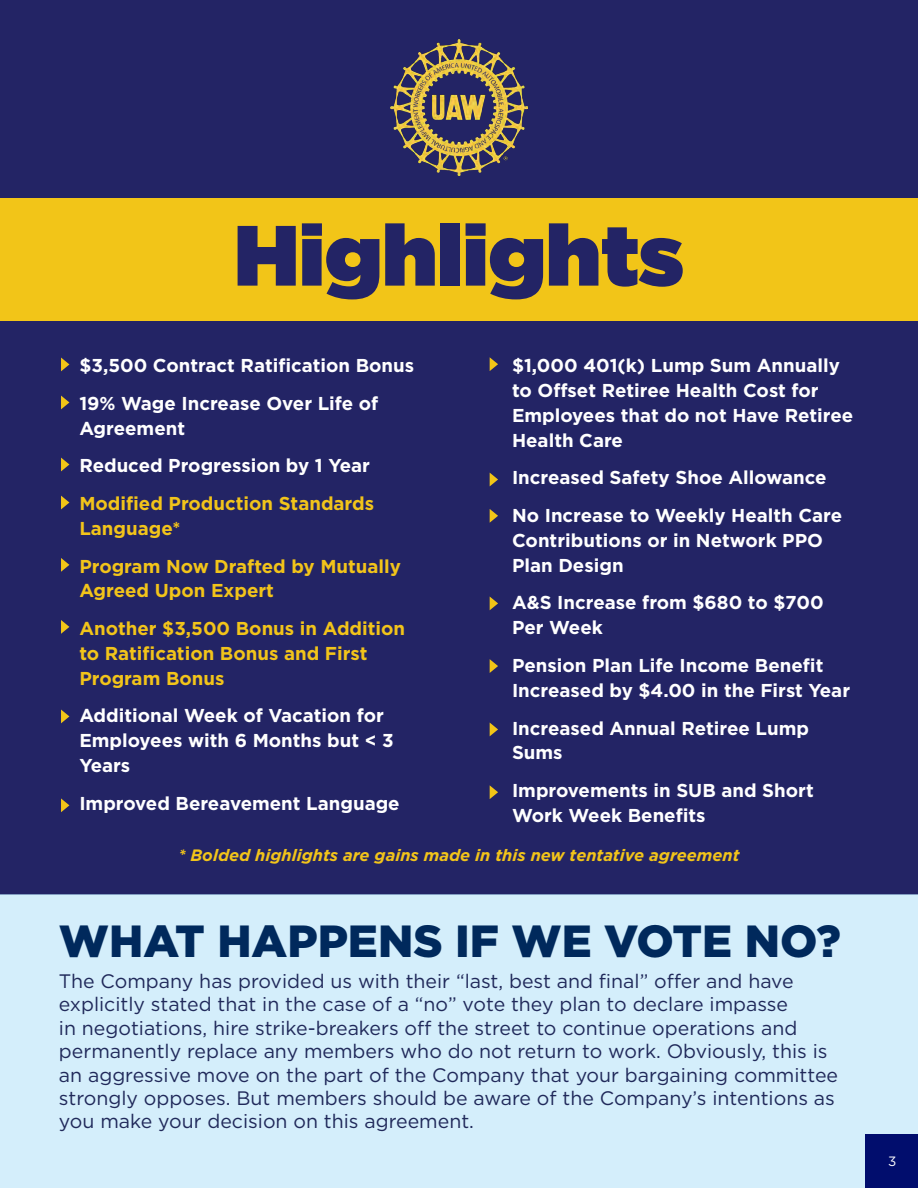
<style>
.page{position:relative;width:918px;height:1188px;background:#fff}
.page>*{position:absolute;margin:0;border:0;box-sizing:border-box;transform-origin:0 0}
.t1{font:900 85.35px "Gotham";color:#232465}
.t2{font:900 45px "Gotham";color:#00295c}
.Body_1{font:19.5px/23.4px "Gotham";color:#20295a}
._8_pt_Caption___Gotham_Book{font:700 18.6px/24.9px "Gotham";color:#fff}
._8_pt_Caption___Gotham_Book-2{font:700 18.6px/24.9px "Gotham";color:#f2c41a}
.t3{font:italic 700 16.5px "Gotham";color:#f2c41a}
.t4{font:13.5px "Gotham";color:#fff}
</style>
<div class="page">
<div style="left:0;top:0;width:918px;height:894px;background:#232465"></div>
<div style="left:0;top:198px;width:918px;height:123px;background:#f2c518"></div>
<svg style="left:61px;top:358px;width:8px;height:13px"></svg>
<svg style="left:61px;top:558px;width:8px;height:14px"></svg>
<svg style="left:490px;top:357px;width:8px;height:14px"></svg>
<svg style="left:490px;top:597px;width:8px;height:13px"></svg>
<svg style="left:61px;top:396px;width:8px;height:13px"></svg>
<svg style="left:61px;top:620px;width:8px;height:14px"></svg>
<svg style="left:61px;top:798px;width:8px;height:14px"></svg>
<svg style="left:61px;top:458px;width:8px;height:13px"></svg>
<svg style="left:490px;top:473px;width:8px;height:13px"></svg>
<svg style="left:490px;top:659px;width:8px;height:14px"></svg>
<svg style="left:61px;top:496px;width:8px;height:13px"></svg>
<svg style="left:61px;top:710px;width:8px;height:13px"></svg>
<svg style="left:490px;top:509px;width:8px;height:14px"></svg>
<svg style="left:490px;top:785px;width:8px;height:14px"></svg>
<svg style="left:490px;top:723px;width:8px;height:13px"></svg>
<img style="left:391px;top:40px;width:136px;height:136px">
<div style="left:0;top:894px;width:918px;height:293px;background:#d4eefb"></div>
<div style="left:866px;top:1134px;width:52px;height:54px;background:#010d6d"></div>
<p class="t1" style="left:234px;top:194px;width:451px">Highlights</p>
<p class="_8_pt_Caption___Gotham_Book" style="left:512px;top:353px;width:343px">$1,000 401(k) Lump Sum Annually to Offset Retiree Health Cost for<br>Employees that do not Have Retiree<br>Health Care</p>
<p class="_8_pt_Caption___Gotham_Book" style="left:512px;top:465px;width:316px">Increased Safety Shoe Allowance</p>
<p class="_8_pt_Caption___Gotham_Book" style="left:512px;top:503px;width:332px">No Increase to Weekly Health Care<br>Contributions or in Network PPO<br>Plan Design</p>
<p class="_8_pt_Caption___Gotham_Book" style="left:512px;top:590px;width:313px">A&amp;S Increase from $680 to $700<br>Per Week</p>
<p class="_8_pt_Caption___Gotham_Book" style="left:512px;top:653px;width:340px">Pension Plan Life Income Benefit<br>Increased by $4.00 in the First Year</p>
<p class="_8_pt_Caption___Gotham_Book" style="left:512px;top:715px;width:298px">Increased Annual Retiree Lump<br>Sums</p>
<p class="_8_pt_Caption___Gotham_Book" style="left:512px;top:778px;width:303px">Improvements in SUB and Short<br>Work Week Benefits</p>
<p class="t3" style="left:178px;top:845px;width:563px">* Bolded highlights are gains made in this new tentative agreement</p>
<p class="_8_pt_Caption___Gotham_Book" style="left:79px;top:353px;width:336px">$3,500 Contract Ratification Bonus</p>
<p class="_8_pt_Caption___Gotham_Book" style="left:79px;top:391px;width:301px">19% Wage Increase Over Life of<br>Agreement</p>
<p class="_8_pt_Caption___Gotham_Book" style="left:79px;top:453px;width:292px">Reduced Progression by 1 Year</p>
<p class="_8_pt_Caption___Gotham_Book-2" style="left:79px;top:491px;width:296px">Modified Production Standards<br>Language*</p>
<p class="_8_pt_Caption___Gotham_Book-2" style="left:79px;top:553px;width:323px">Program Now Drafted by Mutually<br>Agreed Upon Expert</p>
<p class="_8_pt_Caption___Gotham_Book-2" style="left:79px;top:616px;width:327px">Another $3,500 Bonus in Addition to Ratification Bonus and First<br>Program Bonus</p>
<p class="_8_pt_Caption___Gotham_Book" style="left:79px;top:703px;width:316px">Additional Week of Vacation for<br>Employees with 6 Months but &lt; 3<br>Years</p>
<p class="_8_pt_Caption___Gotham_Book" style="left:79px;top:791px;width:322px">Improved Bereavement Language</p>
<p class="t2" style="left:59px;top:911px;width:783px">WHAT HAPPENS IF WE VOTE NO?</p>
<p class="Body_1" style="left:59px;top:969px;width:781px">The Company has provided us with their “last, best and final” offer and have explicitly stated that in the case of a “no” vote they plan to declare impasse<br>in negotiations, hire strike-breakers off the street to continue operations and permanently replace any members who do not return to work. Obviously, this is an aggressive move on the part of the Company that your bargaining committee strongly opposes. But members should be aware of the Company’s intentions as you make your decision on this agreement.</p>
<p class="t4" style="left:888px;top:1152px;width:10px">3</p>
</div>
